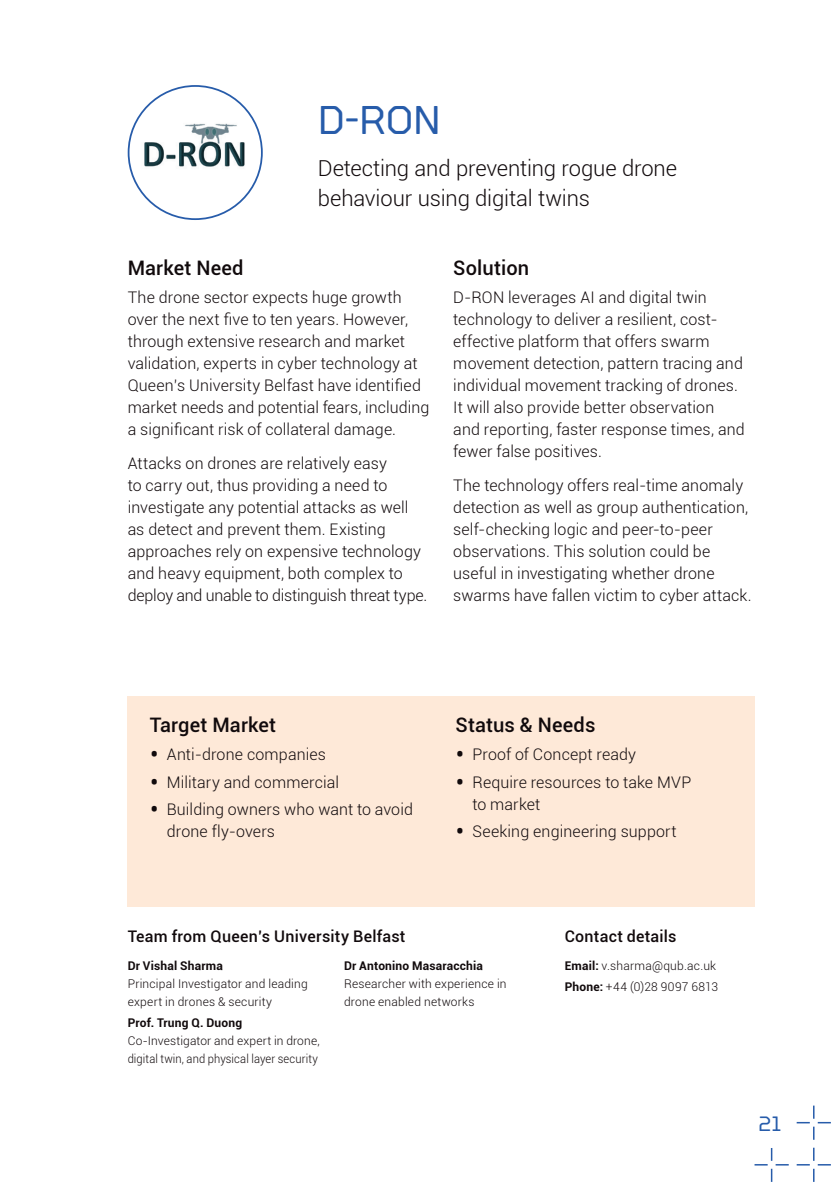
<style>
.page{position:relative;width:840px;height:1191px;background:#fff}
.page>*{position:absolute;margin:0;border:0;box-sizing:border-box;transform-origin:0 0}
.t1{font:40px "Torque";color:#275caa}
.Paragraph_LRG{font:300 22px/30px "Roboto";letter-spacing:-.005em;color:#110a0c}
.t2{font:20.8px "Torque";color:#275caa}
.t3{font:500 20px "Roboto";letter-spacing:.01em;color:#110a0c}
.t4{font:300 16px/22px "Roboto";letter-spacing:.01em;color:#110a0c}
.t5{font:500 16px "Roboto";letter-spacing:.015em;color:#110a0c}
.Paragraph_SML{font:300 12px/18px "Roboto";letter-spacing:.015em;color:#110a0c}
.s1{font-size:28px}
.s2{font-weight:700}
</style>
<div class="page">
<img style="left:137px;top:116px;width:124px;height:62px">
<div style="left:128px;top:696px;width:626px;height:210px;background:#fee9d8"></div>
<svg style="left:796px;top:1147px;width:34px;height:34px"></svg>
<svg style="left:754px;top:1148px;width:34px;height:33px"></svg>
<svg style="left:796px;top:1105px;width:34px;height:34px"></svg>
<h2 class="t1" style="left:317px;top:97px;width:125px">D-RON</h2>
<p class="Paragraph_LRG" style="left:317px;top:152px;width:360px">Detecting and preventing rogue drone behaviour using digital twins</p>
<h3 class="t3" style="left:128px;top:254px;width:117px">Market Need</h3>
<p class="t4" style="left:128px;top:286px;width:303px">The drone sector expects huge growth over the next five to ten years. However, through extensive research and market validation, experts in cyber technology at Queen’s University Belfast have identified market needs and potential fears, including a significant risk of collateral damage.</p>
<p class="t4" style="left:128px;top:451px;width:301px">Attacks on drones are relatively easy<br>to carry out, thus providing a need to investigate any potential attacks as well as detect and prevent them. Existing approaches rely on expensive technology and heavy equipment, both complex to deploy and unable to distinguish threat type.</p>
<h3 class="t3" style="left:453px;top:254px;width:77px">Solution</h3>
<p class="t4" style="left:453px;top:286px;width:293px">D-RON leverages AI and digital twin technology to deliver a resilient, cost&shy;effective platform that offers swarm movement detection, pattern tracing and individual movement tracking of drones.<br>It will also provide better observation and reporting, faster response times, and fewer false positives.</p>
<p class="t4" style="left:453px;top:473px;width:300px">The technology offers real-time anomaly detection as well as group authentication, self-checking logic and peer-to-peer observations. This solution could be useful in investigating whether drone swarms have fallen victim to cyber attack.</p>
<h3 class="t3" style="left:150px;top:711px;width:128px">Target Market</h3>
<p class="t4" style="left:150px;top:742px;width:177px"><span class="s1">•</span> Anti-drone companies</p>
<p class="t4" style="left:150px;top:770px;width:191px"><span class="s1">•</span> Military and commercial</p>
<p class="t4" style="left:167px;top:798px;width:247px;text-indent:-17px"><span class="s1">•</span> Building owners who want to avoid drone fly-overs</p>
<h3 class="t3" style="left:455px;top:711px;width:141px">Status &amp; Needs</h3>
<p class="t4" style="left:455px;top:742px;width:182px"><span class="s1">•</span> Proof of Concept ready</p>
<p class="t4" style="left:472px;top:770px;width:220px;text-indent:-17px"><span class="s1">•</span> Require resources to take MVP to market</p>
<p class="t4" style="left:455px;top:820px;width:222px"><span class="s1">•</span> Seeking engineering support</p>
<h3 class="t5" style="left:128px;top:925px;width:279px">Team from Queen’s University Belfast</h3>
<h3 class="t5" style="left:564px;top:925px;width:113px">Contact details</h3>
<p class="Paragraph_SML" style="left:128px;top:956px;width:181px"><span class="s2">Dr Vishal Sharma<br></span>Principal Investigator and leading expert in drones &amp; security</p>
<p class="Paragraph_SML" style="left:128px;top:1013px;width:193px"><span class="s2">Prof. Trung Q. Duong<br></span>Co-Investigator and expert in drone, digital twin, and physical layer security</p>
<p class="Paragraph_SML" style="left:344px;top:956px;width:164px"><span class="s2">Dr Antonino Masaracchia<br></span>Researcher with experience in drone enabled networks</p>
<p class="Paragraph_SML" style="left:564px;top:956px;width:153px"><span class="s2">Email:</span> v.sharma@qub.ac.uk</p>
<p class="Paragraph_SML" style="left:564px;top:977px;width:155px"><span class="s2">Phone:</span> +44 (0)28 9097 6813</p>
<h3 class="t2" style="left:758px;top:1112px;width:24px">21</h3>
</div>
